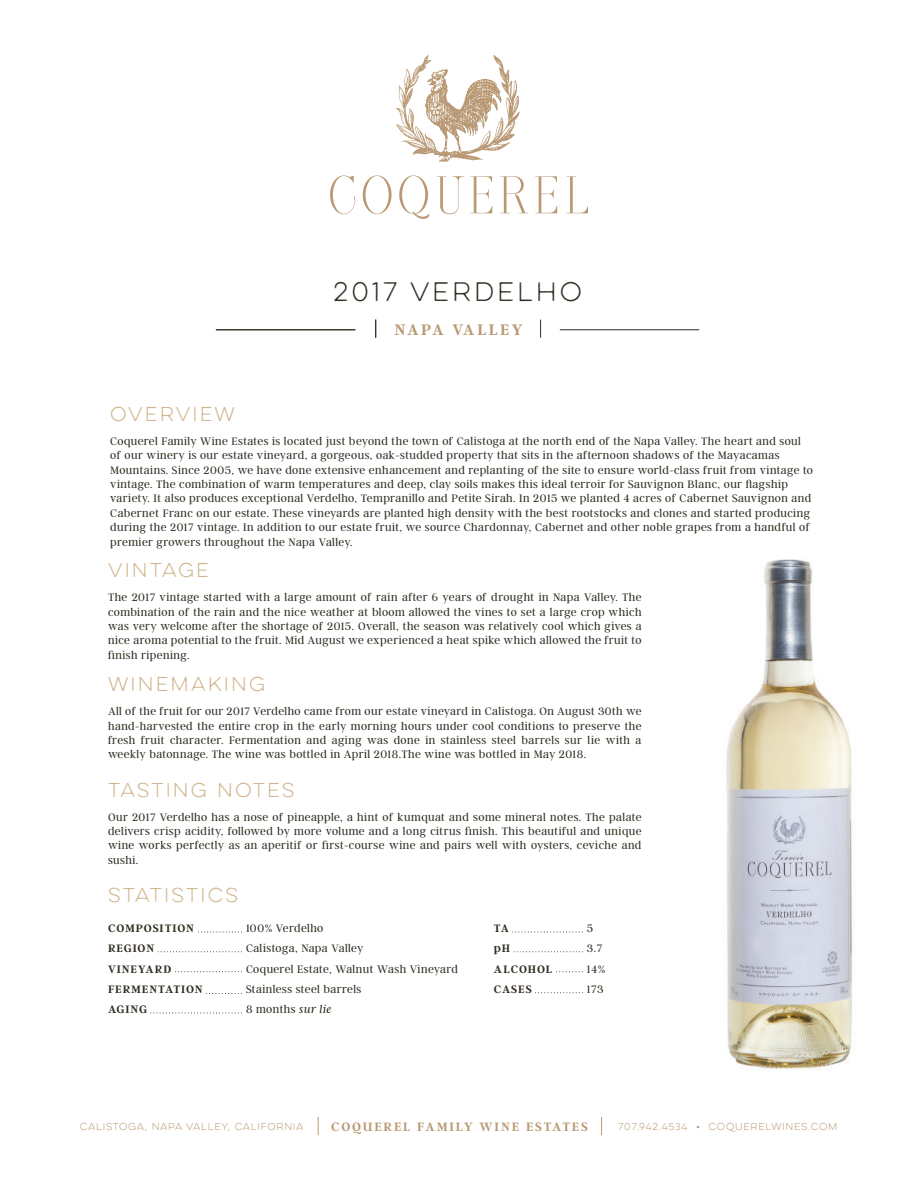
<style>
.page{position:relative;width:918px;height:1188px;background:#fff}
.page>*{position:absolute;margin:0;border:0;box-sizing:border-box;transform-origin:0 0}
.t1{font:24px "Lulo One";letter-spacing:-.08em;color:#302c21}
.t2{font:18px "Lulo One";letter-spacing:-.08em;color:#ceb288}
.t3{font:600 16.95px "Argent CF";letter-spacing:.13em;color:#b99974}
.t4{font:600 13.5px "Argent CF";letter-spacing:.14em;color:#b99974}
.t5{font:300 12px/14.4px "Argent CF";letter-spacing:.035em;color:#302c21}
.t6{font:600 12px/20.4px "Argent CF";letter-spacing:.07em;color:#302c21}
.t7{font:9px "Lulo One";letter-spacing:-.12em;color:#b99974}
.s1{font-style:italic}
</style>
<div class="page">
<svg style="left:318px;top:1117px;width:1px;height:18px"></svg>
<svg style="left:601px;top:1117px;width:1px;height:18px"></svg>
<svg style="left:330px;top:175px;width:25px;height:39px"></svg>
<svg style="left:363px;top:175px;width:29px;height:39px"></svg>
<svg style="left:399px;top:175px;width:30px;height:44px"></svg>
<svg style="left:437px;top:176px;width:27px;height:38px"></svg>
<svg style="left:470px;top:176px;width:22px;height:37px"></svg>
<svg style="left:500px;top:176px;width:28px;height:37px"></svg>
<svg style="left:535px;top:176px;width:22px;height:37px"></svg>
<svg style="left:567px;top:176px;width:21px;height:37px"></svg>
<svg style="left:396px;top:55px;width:124px;height:107px"></svg>
<svg style="left:515px;top:932px;width:68px;height:1px"></svg>
<svg style="left:514px;top:951px;width:69px;height:1px"></svg>
<svg style="left:556px;top:971px;width:27px;height:1px"></svg>
<svg style="left:538px;top:992px;width:45px;height:1px"></svg>
<svg style="left:158px;top:951px;width:84px;height:1px"></svg>
<svg style="left:151px;top:1013px;width:91px;height:1px"></svg>
<svg style="left:206px;top:993px;width:36px;height:1px"></svg>
<svg style="left:178px;top:971px;width:64px;height:1px"></svg>
<svg style="left:198px;top:932px;width:44px;height:1px"></svg>
<svg style="left:540px;top:320px;width:1px;height:18px"></svg>
<hr style="left:560px;top:329px;width:139px;height:1px;background:#302c21">
<svg style="left:375px;top:320px;width:1px;height:18px"></svg>
<hr style="left:216px;top:329px;width:139px;height:1px;background:#302c21">
<img style="left:726px;top:559px;width:126px;height:511px">
<h1 class="t1" style="left:333px;top:275px;width:255px">2017 VERDELHO</h1>
<h3 class="t3" style="left:395px;top:320px;width:130px">NAPA VALLEY</h3>
<h2 class="t2" style="left:110px;top:401px;width:130px">OVERVIEW</h2>
<p class="t5" style="left:110px;top:434px;width:704px">Coquerel Family Wine Estates is located just beyond the town of Calistoga at the north end of the Napa Valley. The heart and soul of our winery is our estate vineyard, a gorgeous, oak-studded property that sits in the afternoon shadows of the Mayacamas Mountains. Since 2005, we have done extensive enhancement and replanting of the site to ensure world-class fruit from vintage to vintage. The combination of warm temperatures and deep, clay soils makes this ideal terroir for Sauvignon Blanc, our flagship variety. It also produces exceptional Verdelho, Tempranillo and Petite Sirah. In 2015 we planted 4 acres of Cabernet Sauvignon and Cabernet Franc on our estate. These vineyards are planted high density with the best rootstocks and clones and started producing during the 2017 vintage. In addition to our estate fruit, we source Chardonnay, Cabernet and other noble grapes from a handful of premier growers throughout the Napa Valley.</p>
<h2 class="t2" style="left:108px;top:558px;width:106px">VINTAGE</h2>
<p class="t5" style="left:108px;top:590px;width:535px;text-align:justify">The 2017 vintage started with a large amount of rain after 6 years of drought in Napa Valley. The combination of the rain and the nice weather at bloom allowed the vines to set a large crop which was very welcome after the shortage of 2015. Overall, the season was relatively cool which gives a nice aroma potential to the fruit. Mid August we experienced a heat spike which allowed the fruit to finish ripening.</p>
<h2 class="t2" style="left:108px;top:672px;width:162px">WINEMAKING</h2>
<p class="t5" style="left:108px;top:704px;width:535px;text-align:justify">All of the fruit for our 2017 Verdelho came from our estate vineyard in Calistoga. On August 30th we hand-harvested the entire crop in the early morning hours under cool conditions to preserve the fresh fruit character. Fermentation and aging was done in stainless steel barrels sur lie with a weekly batonnage. The wine was bottled in April 2018.The wine was bottled in May 2018.</p>
<h2 class="t2" style="left:108px;top:777px;width:192px">TASTING NOTES</h2>
<p class="t5" style="left:108px;top:810px;width:535px;text-align:justify">Our 2017 Verdelho has a nose of pineapple, a hint of kumquat and some mineral notes. The palate delivers crisp acidity, followed by more volume and a long citrus finish. This beautiful and unique wine works perfectly as an aperitif or first-course wine and pairs well with oysters, ceviche and sushi.</p>
<h2 class="t2" style="left:108px;top:882px;width:135px">STATISTICS</h2>
<p class="t6" style="left:108px;top:918px;width:96px">COMPOSITION<br>REGION<br>VINEYARD<br>FERMENTATION<br>AGING</p>
<p class="t5" style="left:246px;top:918px;width:214px;line-height:20.4px">100% Verdelho<br>Calistoga, Napa Valley<br>Coquerel Estate, Walnut Wash Vineyard<br>Stainless steel barrels<br>8 months <span class="s1">sur lie</span></p>
<p class="t6" style="left:494px;top:918px;width:60px">TA<br>pH<br>ALCOHOL<br>CASES</p>
<p class="t5" style="left:587px;top:918px;width:20px;line-height:20.4px">5<br>3.7<br>14%<br>173</p>
<p class="t7" style="left:80px;top:1121px;width:227px">CALISTOGA, NAPA VALLEY, CALIFORNIA</p>
<p class="t4" style="left:331px;top:1119px;width:258px">COQUEREL FAMILY WINE ESTATES</p>
<p class="t7" style="left:618px;top:1121px;width:222px">707.942.4534 • COQUERELWINES.COM</p>
</div>
